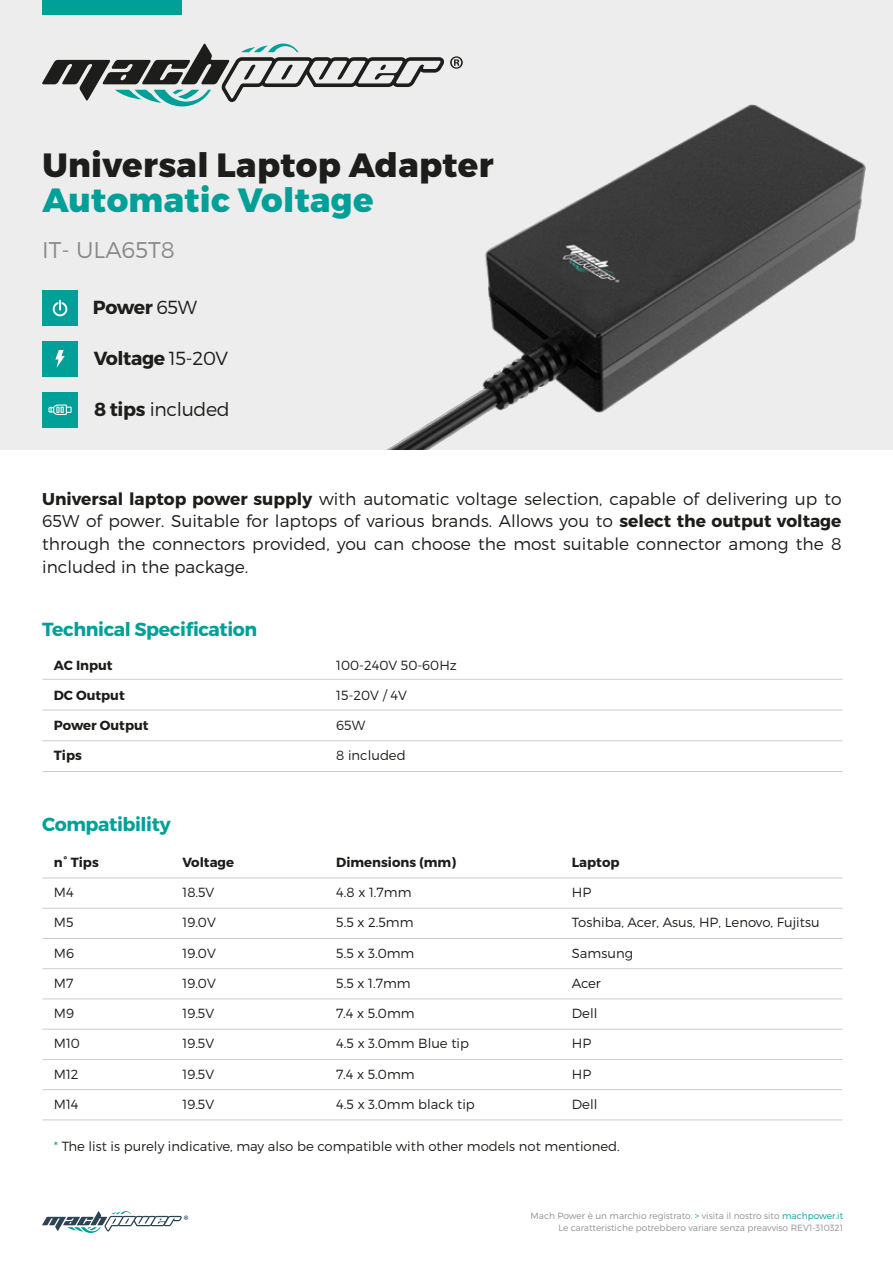
<style>
.page{position:relative;width:893px;height:1263px;background:#fff}
.page>*{position:absolute;margin:0;border:0;box-sizing:border-box;transform-origin:0 0}
.t1{font:800 33.6px "Montserrat";letter-spacing:.01em;color:#1d1d1b}
.t2{font:800 33.6px "Montserrat";letter-spacing:.01em;color:#00a098}
.t3{font:300 22.65px "Montserrat";color:#888989}
.t4{font:700 18.9px "Montserrat";letter-spacing:-.02em;color:#00a098}
.t5{font:700 18.9px "Montserrat";letter-spacing:-.02em;color:#1d1d1b}
.t6{font:300 18.9px "Montserrat";letter-spacing:-.02em;color:#1d1d1b}
.t7{font:300 16.95px/22.6px "Montserrat";color:#1d1d1b;text-align:justify}
.t8{font:300 13.2px "Montserrat";color:#1d1d1b}
.t9{font:700 13.2px "Montserrat";color:#1d1d1b}
.t10{font:300 9px/12px "Montserrat";color:#909091;text-align:right}
.s1{font-weight:300}
.s2{font-weight:700}
.s3{color:#00a098}
.s4{color:#00a099}
</style>
<div class="page">
<div style="left:0;top:0;width:893px;height:449px;background:#ededed"></div>
<svg style="left:42px;top:44px;width:336px;height:62px"></svg>
<svg style="left:42px;top:1211px;width:146px;height:22px"></svg>
<div style="left:42px;top:0;width:140px;height:14px;background:#00a098"></div>
<hr style="left:42px;top:877px;width:800px;height:1px;background:#cdcccc">
<hr style="left:42px;top:908px;width:800px;height:1px;background:#cdcccc">
<hr style="left:42px;top:938px;width:800px;height:1px;background:#cdcccc">
<hr style="left:42px;top:968px;width:800px;height:1px;background:#cdcccc">
<hr style="left:42px;top:998px;width:800px;height:1px;background:#cdcccc">
<hr style="left:42px;top:1029px;width:800px;height:1px;background:#cdcccc">
<hr style="left:42px;top:1059px;width:800px;height:1px;background:#cdcccc">
<hr style="left:42px;top:1089px;width:800px;height:1px;background:#cdcccc">
<hr style="left:42px;top:1119px;width:800px;height:1px;background:#cdcccc">
<hr style="left:42px;top:679px;width:800px;height:1px;background:#cdcccc">
<hr style="left:42px;top:710px;width:800px;height:1px;background:#cdcccc">
<hr style="left:42px;top:740px;width:800px;height:1px;background:#cdcccc">
<hr style="left:42px;top:771px;width:800px;height:1px;background:#cdcccc">
<div style="left:42px;top:392px;width:36px;height:36px;background:#00a098"></div>
<svg style="left:48px;top:404px;width:24px;height:11px"></svg>
<div style="left:42px;top:341px;width:36px;height:36px;background:#00a098"></div>
<svg style="left:55px;top:350px;width:10px;height:18px"></svg>
<div style="left:42px;top:290px;width:36px;height:36px;background:#00a098"></div>
<svg style="left:53px;top:300px;width:14px;height:16px"></svg>
<img style="left:378px;top:56px;width:488px;height:393px">
<h1 class="t1" style="left:43px;top:145px;width:453px">Universal Laptop Adapter</h1>
<h1 class="t2" style="left:43px;top:180px;width:333px">Automatic Voltage</h1>
<h2 class="t3" style="left:42px;top:236px;width:134px">IT- ULA65T8</h2>
<h3 class="t5" style="left:93px;top:296px;width:106px">Power <span class="s1">65W</span></h3>
<h3 class="t5" style="left:94px;top:346px;width:136px">Voltage <span class="s1">15-20V</span></h3>
<h3 class="t6" style="left:94px;top:397px;width:137px"><span class="s2">8 tips</span> included</h3>
<p class="t7" style="left:42px;top:487px;width:801px"><span class="s2">Universal laptop power supply</span> with automatic voltage selection, capable of delivering up to 65W of power. Suitable for laptops of various brands. Allows you to <span class="s2">select the output voltage </span>through the connectors provided, you can choose the most suitable connector among the 8 included in the package.</p>
<h3 class="t4" style="left:42px;top:618px;width:217px">Technical Specification</h3>
<p class="t9" style="left:54px;top:657px;width:60px">AC Input</p>
<p class="t9" style="left:54px;top:687px;width:73px">DC Output</p>
<p class="t9" style="left:54px;top:717px;width:96px">Power Output</p>
<p class="t9" style="left:54px;top:747px;width:30px">Tips</p>
<p class="t8" style="left:336px;top:657px;width:122px">100-240V 50-60Hz</p>
<p class="t8" style="left:336px;top:687px;width:72px">15-20V / 4V</p>
<p class="t8" style="left:336px;top:717px;width:30px">65W</p>
<p class="t8" style="left:336px;top:748px;width:71px">8 included</p>
<h3 class="t4" style="left:42px;top:812px;width:130px">Compatibility</h3>
<p class="t9" style="left:54px;top:854px;width:47px">n° Tips</p>
<p class="t8" style="left:54px;top:884px;width:21px">M4</p>
<p class="t8" style="left:54px;top:914px;width:21px">M5</p>
<p class="t8" style="left:54px;top:945px;width:22px">M6</p>
<p class="t8" style="left:54px;top:975px;width:21px">M7</p>
<p class="t8" style="left:54px;top:1005px;width:22px">M9</p>
<p class="t8" style="left:54px;top:1035px;width:28px">M10</p>
<p class="t8" style="left:54px;top:1066px;width:26px">M12</p>
<p class="t8" style="left:54px;top:1096px;width:26px">M14</p>
<p class="t8" style="left:54px;top:1138px;width:568px"><span class="s3">*</span> The list is purely indicative, may also be compatible with other models not mentioned.</p>
<p class="t9" style="left:336px;top:854px;width:121px">Dimensions (mm)</p>
<p class="t8" style="left:336px;top:884px;width:77px">4.8 x 1.7mm</p>
<p class="t8" style="left:336px;top:914px;width:79px">5.5 x 2.5mm</p>
<p class="t8" style="left:336px;top:945px;width:80px">5.5 x 3.0mm</p>
<p class="t8" style="left:336px;top:975px;width:76px">5.5 x 1.7mm</p>
<p class="t8" style="left:336px;top:1005px;width:80px">7.4 x 5.0mm</p>
<p class="t8" style="left:336px;top:1036px;width:134px">4.5 x 3.0mm Blue tip</p>
<p class="t8" style="left:336px;top:1066px;width:80px">7.4 x 5.0mm</p>
<p class="t8" style="left:336px;top:1096px;width:140px">4.5 x 3.0mm black tip</p>
<p class="t9" style="left:182px;top:854px;width:53px">Voltage</p>
<p class="t8" style="left:182px;top:884px;width:34px">18.5V</p>
<p class="t8" style="left:182px;top:914px;width:35px">19.0V</p>
<p class="t8" style="left:182px;top:945px;width:35px">19.0V</p>
<p class="t8" style="left:182px;top:975px;width:35px">19.0V</p>
<p class="t8" style="left:182px;top:1005px;width:33px">19.5V</p>
<p class="t8" style="left:182px;top:1036px;width:33px">19.5V</p>
<p class="t8" style="left:182px;top:1066px;width:33px">19.5V</p>
<p class="t8" style="left:182px;top:1096px;width:33px">19.5V</p>
<p class="t9" style="left:572px;top:854px;width:49px">Laptop</p>
<p class="t8" style="left:572px;top:884px;width:21px">HP</p>
<p class="t8" style="left:572px;top:915px;width:249px">Toshiba, Acer, Asus, HP, Lenovo, Fujitsu</p>
<p class="t8" style="left:572px;top:945px;width:63px">Samsung</p>
<p class="t8" style="left:572px;top:975px;width:30px">Acer</p>
<p class="t8" style="left:572px;top:1005px;width:27px">Dell</p>
<p class="t8" style="left:572px;top:1036px;width:21px">HP</p>
<p class="t8" style="left:572px;top:1066px;width:21px">HP</p>
<p class="t8" style="left:572px;top:1096px;width:27px">Dell</p>
<p class="t10" style="left:531px;top:1209px;width:314px">Mach Power è un marchio registrato. <span class="s4">&gt;</span> visita il nostro sito <span class="s4">machpower.it<br></span>Le caratteristiche potrebbero variare senza preavviso REV1-310321</p>
</div>
